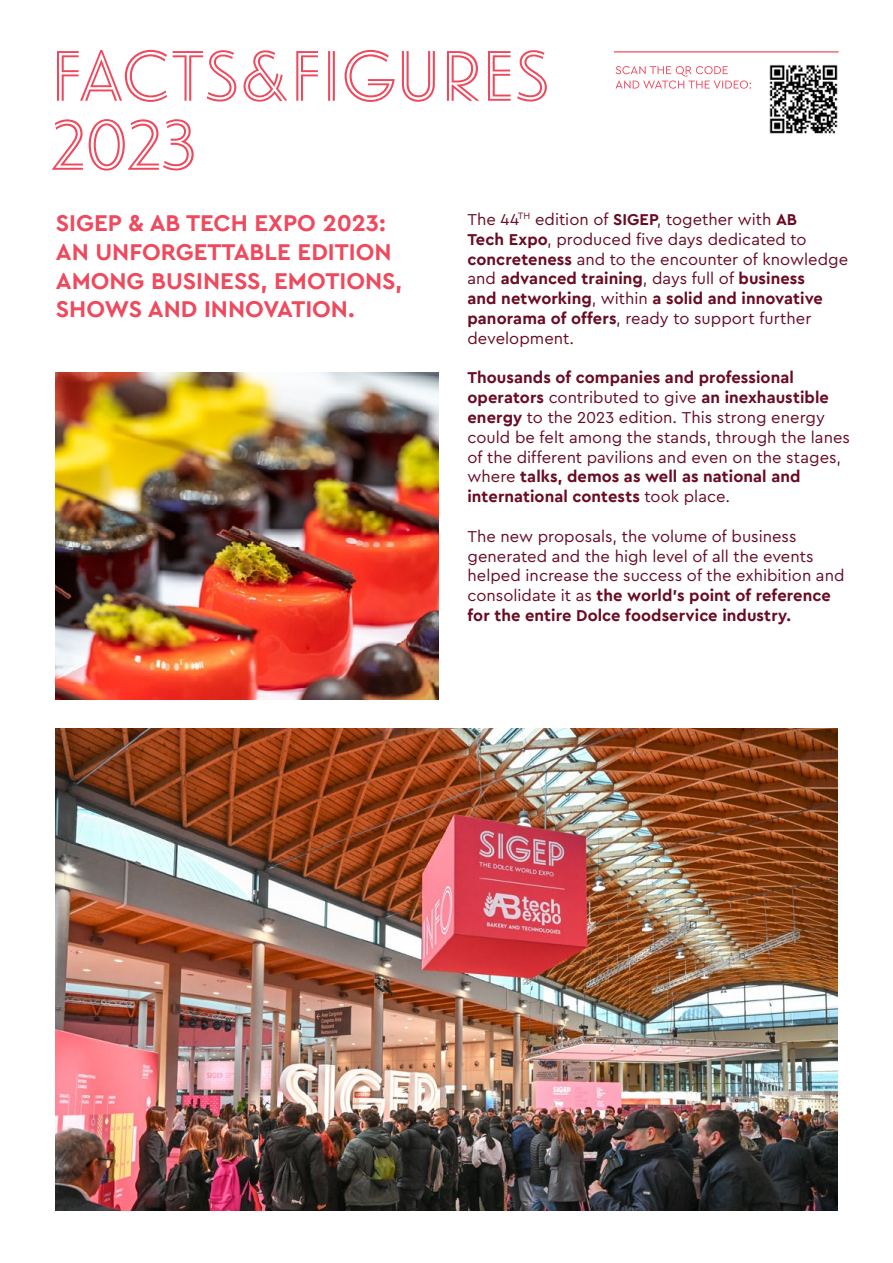
<style>
.page{position:relative;width:893px;height:1263px;background:#fff}
.page>*{position:absolute;margin:0;border:0;box-sizing:border-box;transform-origin:0 0}
.t1{font:69px/69px "Landmark Inline";color:#ef495d}
.t2{font:700 24px/28.8px "Cera Pro";color:#ef495d}
.t3{font:16.5px/19.8px "Cera Pro";color:#6a0b23}
.s1{font-weight:700}
</style>
<div class="page">
<img style="left:56px;top:372px;width:383px;height:328px">
<img style="left:56px;top:728px;width:781px;height:482px">
<svg style="left:615px;top:66px;width:136px;height:23px"></svg>
<img style="left:769px;top:64px;width:69px;height:70px">
<hr style="left:614px;top:51px;width:225px;height:2px;background:#ef495d">
<h1 class="t1" style="left:50px;top:40px;width:501px">FACTS&amp;FIGURES<br>2023</h1>
<h2 class="t2" style="left:56px;top:208px;width:348px">SIGEP &amp; AB TECH EXPO 2023:<br>AN UNFORGETTABLE EDITION<br>AMONG BUSINESS, EMOTIONS,<br>SHOWS AND INNOVATION.</h2>
<p class="t3" style="left:467px;top:209px;width:382px">The 44<sup>TH</sup> edition of <span class="s1">SIGEP</span>, together with <span class="s1">AB<br>Tech Expo</span>, produced five days dedicated to <span class="s1">concreteness</span> and to the encounter of knowledge and <span class="s1">advanced training</span>, days full of <span class="s1">business<br>and networking</span>, within <span class="s1">a solid and innovative panorama of offers</span>, ready to support further development.</p>
<p class="t3" style="left:467px;top:367px;width:384px"><span class="s1">Thousands of companies and professional operators</span> contributed to give <span class="s1">an inexhaustible energy</span> to the 2023 edition. This strong energy could be felt among the stands, through the lanes of the different pavilions and even on the stages, where <span class="s1">talks, demos as well as national and international contests</span> took place.</p>
<p class="t3" style="left:467px;top:526px;width:379px">The new proposals, the volume of business generated and the high level of all the events helped increase the success of the exhibition and consolidate it as <span class="s1">the world’s point of reference for the entire Dolce foodservice industry.</span></p>
</div>
